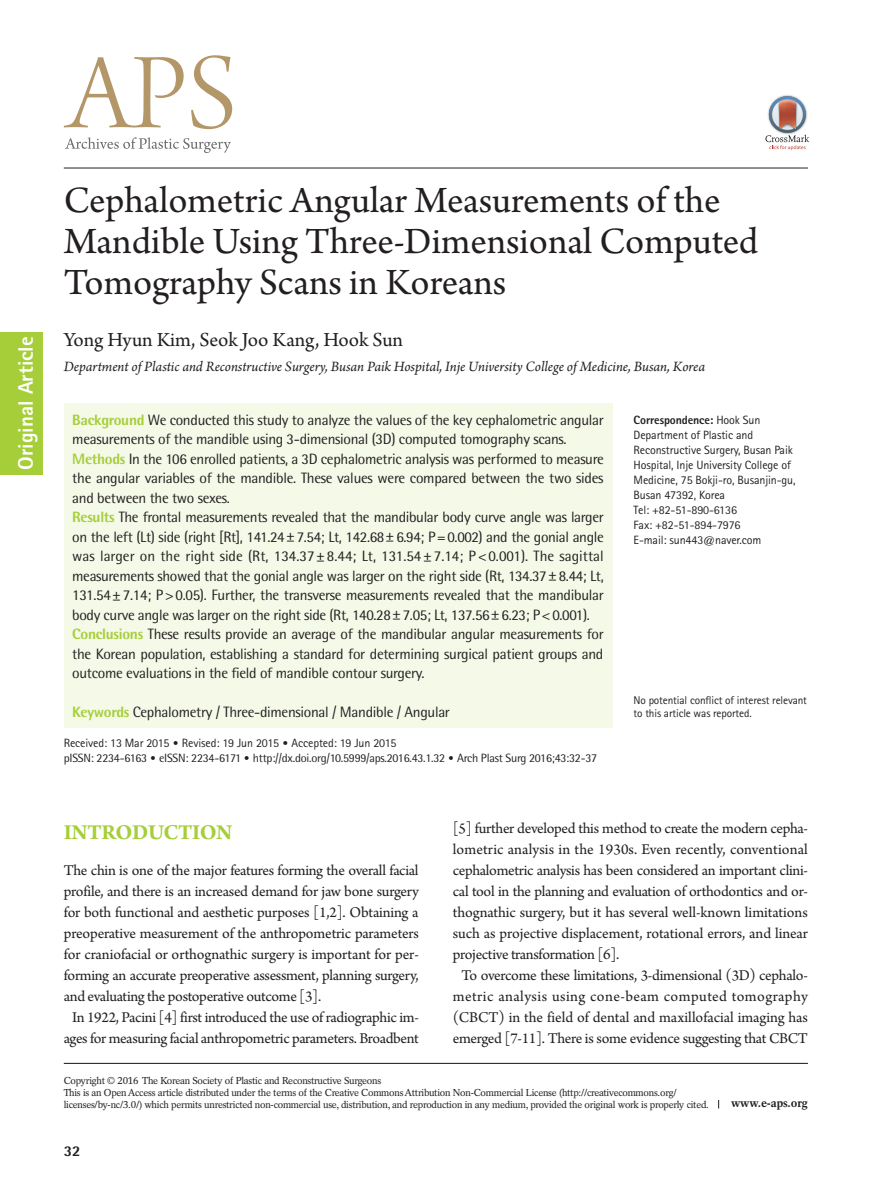
<style>
.page{position:relative;width:893px;height:1191px;background:#fff}
.page>*{position:absolute;margin:0;border:0;box-sizing:border-box;transform-origin:0 0}
.제목{font:39px/41px "Arno Pro";color:#231f20}
.대제목{font:700 22.5px "Arno Pro";letter-spacing:-.02em;color:#a6ce39}
.저자{font:21px "Arno Pro";letter-spacing:-.005em;color:#231f20}
.t1{font:800 21px "Rotis Sans Serif Std";color:#fff}
.본문{font:15.75px/21px "Arno Pro";letter-spacing:-.02em;color:#231f20;text-align:justify}
.초록{font:15px/19.5px "Rotis Semi Sans Std";letter-spacing:-.02em;color:#231f20;text-align:justify}
.소속{font:italic 15px "Arno Pro";letter-spacing:-.005em;color:#231f20}
.t2{font:800 15px "Rotis Semi Sans Std";color:#231f20}
.교신저자{font:12px/15px "Rotis Sans Serif Std";letter-spacing:-.01em;color:#231f20}
.t3{font:12px "Rotis Semi Sans Std";letter-spacing:-.02em;color:#231f20}
.교신저자-2{font:800 12px "Rotis Sans Serif Std";letter-spacing:-.01em;color:#231f20}
.t4{font:700 12px "Rotation LT Std";letter-spacing:-.01em;color:#231f20}
.교신저자밑각주{font:11.25px/13.5px "Rotis Sans Serif Std";letter-spacing:-.01em;color:#231f20}
.t5{font:10.05px/12px "Rotation LT Std";letter-spacing:-.025em;color:#231f20}
.s1{font-weight:800;color:#a6ce39}
.s2{font-weight:400}
.s3{font-family:"DIN Pro";font-weight:300}
</style>
<div class="page">
<hr style="left:64px;top:1062px;width:744px;height:2px;background:#231f20">
<hr style="left:64px;top:168px;width:744px;height:1px;background:#231f20">
<svg style="left:64px;top:55px;width:168px;height:74px"></svg>
<svg style="left:65px;top:137px;width:166px;height:16px"></svg>
<div style="left:0;top:332px;width:43px;height:142px;background:#a6ce39"></div>
<div style="left:64px;top:403px;width:548px;height:325px;background:#f4f9e8"></div>
<svg style="left:765px;top:96px;width:44px;height:54px"></svg>
<h3 class="t1" style="left:12px;top:469px;width:134px;rotate:-90deg">Original Article</h3>
<p class="제목" style="left:64px;top:182px;width:696px">Cephalometric Angular Measurements of the<br>Mandible Using Three-Dimensional Computed<br>Tomography Scans in Koreans</p>
<p class="저자" style="left:64px;top:328px;width:341px">Yong Hyun Kim, Seok Joo Kang, Hook Sun</p>
<p class="소속" style="left:64px;top:358px;width:643px">Department of Plastic and Reconstructive Surgery, Busan Paik Hospital, Inje University College of Medicine, Busan, Korea</p>
<p class="초록" style="left:72px;top:410px;width:533px"><span class="s1">Background</span> We conducted this study to analyze the values of the key cephalometric angular measurements of the mandible using 3-dimensional (3D) computed tomography scans.</p>
<p class="초록" style="left:72px;top:449px;width:533px"><span class="s1">Methods</span> In the 106 enrolled patients, a 3D cephalometric analysis was performed to measure the angular variables of the mandible. These values were compared between the two sides and between the two sexes.</p>
<p class="초록" style="left:72px;top:507px;width:533px"><span class="s1">Results</span> The frontal measurements revealed that the mandibular body curve angle was larger on the left (Lt) side (right [Rt], 141.24±7.54; Lt, 142.68±6.94; P=0.002) and the gonial angle was larger on the right side (Rt, 134.37±8.44; Lt, 131.54±7.14; P&lt;0.001). The sagittal measurements showed that the gonial angle was larger on the right side (Rt, 134.37±8.44; Lt, 131.54±7.14; P&gt;0.05). Further, the transverse measurements revealed that the mandibular body curve angle was larger on the right side (Rt, 140.28±7.05; Lt, 137.56±6.23; P&lt;0.001).</p>
<p class="초록" style="left:72px;top:624px;width:533px"><span class="s1">Conclusions</span> These results provide an average of the mandibular angular measurements for the Korean population, establishing a standard for determining surgical patient groups and outcome evaluations in the field of mandible contour surgery.</p>
<p class="초록" style="left:72px;top:702px;width:379px"><span class="s1">Keywords</span> Cephalometry / Three-dimensional / Mandible / Angular</p>
<p class="교신저자-2" style="left:634px;top:412px;width:128px">Correspondence: <span class="s2">Hook Sun</span></p>
<p class="교신저자" style="left:634px;top:427px;width:163px">Department of Plastic and<br>Reconstructive Surgery, Busan Paik<br>Hospital, Inje University College of<br>Medicine, 75 Bokji-ro, Busanjin-gu,<br>Busan 47392, Korea</p>
<p class="교신저자" style="left:634px;top:502px;width:105px">Tel: +82-51-890-6136</p>
<p class="교신저자" style="left:634px;top:517px;width:109px">Fax: +82-51-894-7976</p>
<p class="교신저자" style="left:634px;top:532px;width:129px">E-mail: sun443@naver.com</p>
<p class="교신저자밑각주" style="left:634px;top:693px;width:175px">No potential conflict of interest relevant to this article was reported.</p>
<p class="교신저자" style="left:64px;top:735px;width:334px">Received: 13 Mar 2015 <span class="s3">•</span> Revised: 19 Jun 2015 <span class="s3">•</span> Accepted: 19 Jun 2015</p>
<p class="t3" style="left:64px;top:751px;width:535px">pISSN: 2234-6163 <span class="s3">•</span> eISSN: 2234-6171 <span class="s3">•</span> http://dx.doi.org/10.5999/aps.2016.43.1.32 <span class="s3">•</span> Arch Plast Surg 2016;43:32-37</p>
<p class="대제목" style="left:64px;top:819px;width:170px">INTRODUCTION</p>
<p class="본문" style="left:64px;top:861px;width:357px">The chin is one of the major features forming the overall facial profile, and there is an increased demand for jaw bone surgery for both functional and aesthetic purposes [1,2]. Obtaining a preoperative measurement of the anthropometric parameters for craniofacial or orthognathic surgery is important for per&shy;forming an accurate preoperative assessment, planning surgery, and evaluating the postoperative outcome [3].</p>
<p class="본문" style="left:64px;top:1008px;width:357px;text-align:center">In 1922, Pacini [4] first introduced the use of radiographic im&shy;ages for measuring facial anthropometric parameters. Broadbent</p>
<p class="본문" style="left:453px;top:819px;width:357px">[5] further developed this method to create the modern cepha&shy;lometric analysis in the 1930s. Even recently, conventional cephalometric analysis has been considered an important clini&shy;cal tool in the planning and evaluation of orthodontics and or&shy;thognathic surgery, but it has several well-known limitations such as projective displacement, rotational errors, and linear projective transformation [6].</p>
<p class="본문" style="left:453px;top:966px;width:357px;text-align:center">To overcome these limitations, 3-dimensional (3D) cephalo&shy;metric analysis using cone-beam computed tomography (CBCT) in the field of dental and maxillofacial imaging has emerged [7-11]. There is some evidence suggesting that CBCT</p>
<p class="t5" style="left:64px;top:1074px;width:319px">Copyright © 2016 The Korean Society of Plastic and Reconstructive Surgeons</p>
<p class="t5" style="left:64px;top:1086px;width:647px">This is an Open Access article distributed under the terms of the Creative Commons Attribution Non-Commercial License (http://creativecommons.org/ licenses/by-nc/3.0/) which permits unrestricted non-commercial use, distribution, and reproduction in any medium, provided the original work is properly cited.</p>
<p class="t2" style="left:64px;top:1141px;width:18px">32</p>
<p class="t4" style="left:731px;top:1096px;width:78px">www.e-aps.org</p>
</div>
